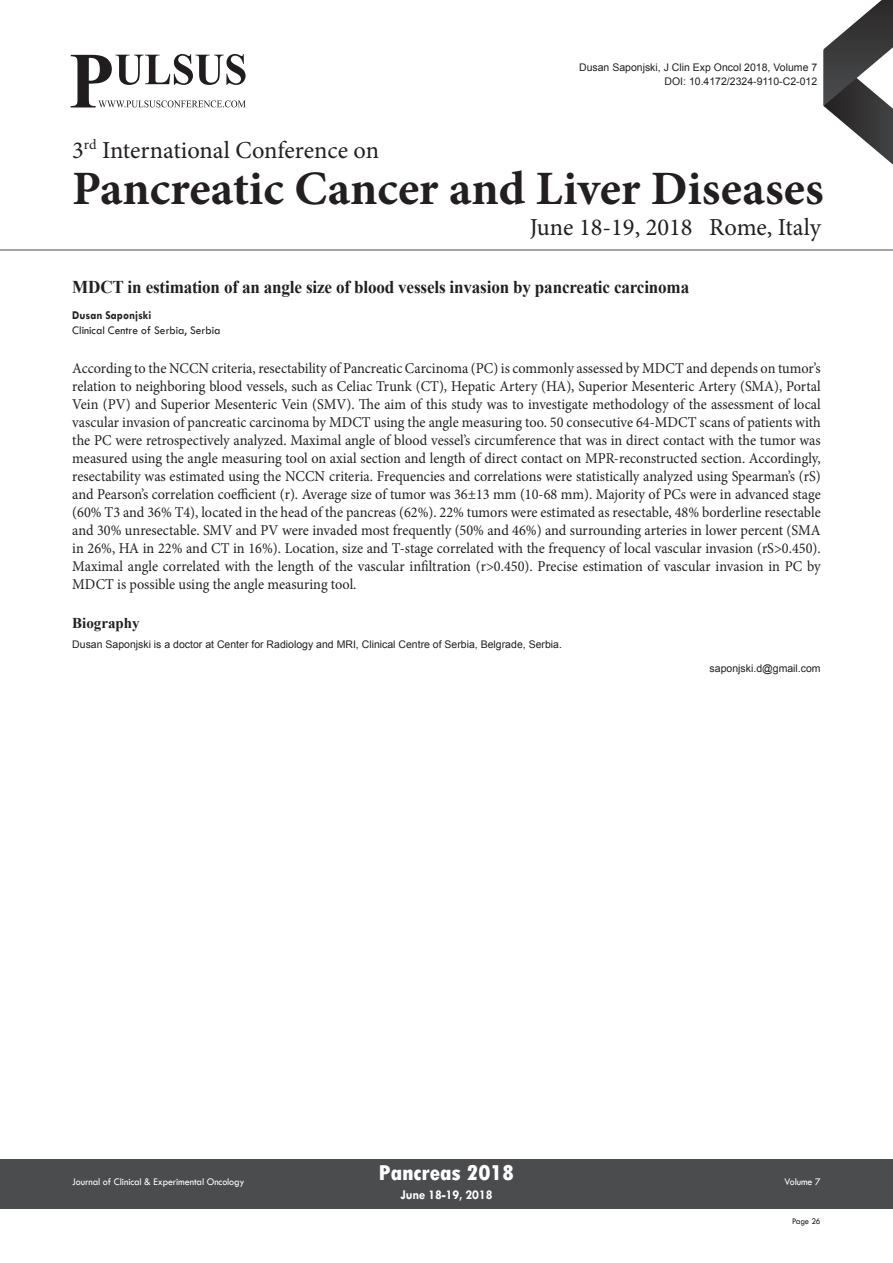
<style>
.page{position:relative;width:893px;height:1263px;background:#fff}
.page>*{position:absolute;margin:0;border:0;box-sizing:border-box;transform-origin:0 0}
.t1{font:700 48px "Minion Pro";color:#231f20}
.t2{font:24.45px "Minion Pro";color:#231f20}
.t3{font:800 condensed 22.5px "Tw Cen";letter-spacing:-.01em;color:#fff;scale:1.1 1}
.t4{font:700 18px "Times New Roman";letter-spacing:-.01em;color:#231f20;scale:.95 1}
.Abstract{font:15px/18px "Minion Pro";color:#231f20;text-align:justify;scale:.95 1}
.Bio_Heading{font:700 15px "Times New Roman";color:#231f20}
.t5{font:700 13.5px "Tw Cen";letter-spacing:-.01em;color:#fff;scale:.95 1}
.Affiliation{font:12px "Tw Cen";color:#231f20;scale:.95 1}
.Name{font:700 12px "Tw Cen";color:#231f20;scale:.95 1}
.Biography{font:10.5px "Arial";color:#231f20}
.t6{font:10.5px "Tw Cen";letter-spacing:-.01em;color:#fff;scale:.95 1}
.t7{font:9px "Tw Cen";letter-spacing:-.02em;color:#231f20;scale:.95 1}
</style>
<div class="page">
<svg style="left:824px;top:0;width:69px;height:165px"></svg>
<div style="left:0;top:1159px;width:892px;height:49px;background:#4b4c4d"></div>
<hr style="left:0;top:250px;width:893px;height:1px;background:#4b4c4d">
<svg style="left:71px;top:54px;width:175px;height:53px"></svg>
<h2 class="t2" style="left:72px;top:133px;width:308px">3<sup>rd</sup> International Conference on</h2>
<p class="Biography" style="left:579px;top:60px;width:240px">Dusan Saponjski, J Clin Exp Oncol 2018, Volume 7</p>
<p class="Biography" style="left:664px;top:75px;width:154px">DOI: 10.4172/2324-9110-C2-012</p>
<h1 class="t1" style="left:72px;top:155px;width:753px">Pancreatic Cancer and Liver Diseases</h1>
<h2 class="t2" style="left:530px;top:211px;width:293px">June 18-19, 2018 Rome, Italy</h2>
<p class="t4" style="left:72px;top:275px;width:651px">MDCT in estimation of an angle size of blood vessels invasion by pancreatic carcinoma</p>
<p class="Name" style="left:72px;top:308px;width:85px">Dusan Saponjski</p>
<p class="Affiliation" style="left:72px;top:323px;width:157px">Clinical Centre of Serbia, Serbia</p>
<p class="Abstract" style="left:72px;top:359px;width:789px">According to the NCCN criteria, resectability of Pancreatic Carcinoma (PC) is commonly assessed by MDCT and depends on tumor’s relation to neighboring blood vessels, such as Celiac Trunk (CT), Hepatic Artery (HA), Superior Mesenteric Artery (SMA), Portal Vein (PV) and Superior Mesenteric Vein (SMV). The aim of this study was to investigate methodology of the assessment of local vascular invasion of pancreatic carcinoma by MDCT using the angle measuring too. 50 consecutive 64-MDCT scans of patients with the PC were retrospectively analyzed. Maximal angle of blood vessel’s circumference that was in direct contact with the tumor was measured using the angle measuring tool on axial section and length of direct contact on MPR-reconstructed section. Accordingly, resectability was estimated using the NCCN criteria. Frequencies and correlations were statistically analyzed using Spearman’s (rS) and Pearson’s correlation coefficient (r). Average size of tumor was 36±13 mm (10-68 mm). Majority of PCs were in advanced stage (60% T3 and 36% T4), located in the head of the pancreas (62%). 22% tumors were estimated as resectable, 48% borderline resectable and 30% unresectable. SMV and PV were invaded most frequently (50% and 46%) and surrounding arteries in lower percent (SMA in 26%, HA in 22% and CT in 16%). Location, size and T-stage correlated with the frequency of local vascular invasion (rS&gt;0.450).<br>Maximal angle correlated with the length of the vascular infiltration (r&gt;0.450). Precise estimation of vascular invasion in PC by MDCT is possible using the angle measuring tool.</p>
<p class="Bio_Heading" style="left:72px;top:613px;width:69px">Biography</p>
<p class="Biography" style="left:72px;top:637px;width:491px">Dusan Saponjski is a doctor at Center for Radiology and MRI, Clinical Centre of Serbia, Belgrade, Serbia.</p>
<p class="Biography" style="left:710px;top:662px;width:113px">saponjski.d@gmail.com</p>
<p class="t6" style="left:72px;top:1175px;width:183px">Journal of Clinical &amp; Experimental Oncology</p>
<h3 class="t3" style="left:379px;top:1159px;width:125px">Pancreas 2018</h3>
<p class="t5" style="left:400px;top:1186px;width:98px">June 18-19, 2018</p>
<p class="t6" style="left:784px;top:1175px;width:40px">Volume 7</p>
<p class="t7" style="left:792px;top:1215px;width:32px">Page 26</p>
</div>
